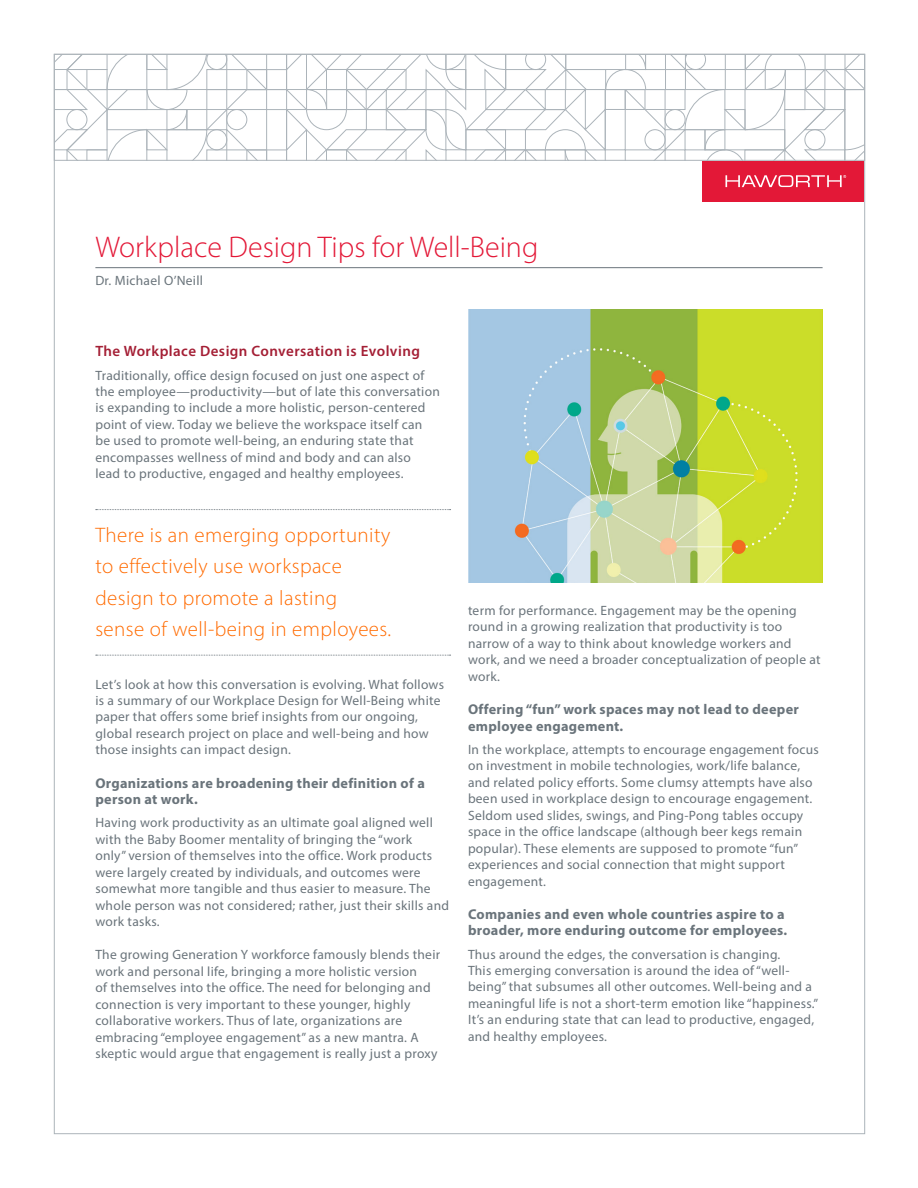
<style>
.page{position:relative;width:918px;height:1188px;background:#fff}
.page>*{position:absolute;margin:0;border:0;box-sizing:border-box;transform-origin:0 0}
.t1{font:300 30px "Myriad Pro";color:#e31837}
.t2{font:300 21px/31.5px "Myriad Pro";letter-spacing:.02em;color:#ff6b00}
.t3{font:600 15px "Myriad Pro";letter-spacing:.03em;color:#a41f35}
.t4{font:700 14.25px/16.5px "Myriad Pro";letter-spacing:.02em;color:#6a747b}
.t5{font:13.5px/16.5px "Myriad Pro";letter-spacing:.02em;color:#6a747b}
</style>
<div class="page">
<svg style="left:56px;top:56px;width:807px;height:103px"></svg>
<div style="left:703px;top:161px;width:161px;height:40px;background:#e31837"></div>
<svg style="left:725px;top:175px;width:121px;height:12px"></svg>
<svg style="left:96px;top:509px;width:355px;height:1px"></svg>
<svg style="left:96px;top:655px;width:355px;height:1px"></svg>
<hr style="left:95px;top:267px;width:728px;height:1px;background:#6a747b">
<img style="left:468px;top:310px;width:355px;height:273px">
<h1 class="t1" style="left:95px;top:228px;width:444px">Workplace Design Tips for Well-Being</h1>
<p class="t5" style="left:95px;top:272px;width:109px">Dr. Michael O’Neill</p>
<p class="t3" style="left:95px;top:342px;width:326px">The Workplace Design Conversation is Evolving</p>
<p class="t5" style="left:95px;top:367px;width:346px">Traditionally, office design focused on just one aspect of the employee—productivity—but of late this conversation is expanding to include a more holistic, person-centered point of view. Today we believe the workspace itself can be used to promote well-being, an enduring state that encompasses wellness of mind and body and can also<br>lead to productive, engaged and healthy employees.</p>
<h2 class="t2" style="left:95px;top:519px;width:297px">There is an emerging opportunity to effectively use workspace design to promote a lasting sense of well-being in employees.</h2>
<p class="t5" style="left:95px;top:676px;width:350px">Let’s look at how this conversation is evolving. What follows is a summary of our Workplace Design for Well-Being white paper that offers some brief insights from our ongoing, global research project on place and well-being and how those insights can impact design.</p>
<p class="t4" style="left:95px;top:774px;width:331px">Organizations are broadening their definition of a person at work.</p>
<p class="t5" style="left:95px;top:814px;width:355px">Having work productivity as an ultimate goal aligned well with the Baby Boomer mentality of bringing the “work<br>only” version of themselves into the office. Work products were largely created by individuals, and outcomes were somewhat more tangible and thus easier to measure. The whole person was not considered; rather, just their skills and work tasks.</p>
<p class="t5" style="left:95px;top:946px;width:346px">The growing Generation Y workforce famously blends their work and personal life, bringing a more holistic version<br>of themselves into the office. The need for belonging and connection is very important to these younger, highly collaborative workers. Thus of late, organizations are embracing “employee engagement” as a new mantra. A skeptic would argue that engagement is really just a proxy</p>
<p class="t5" style="left:468px;top:602px;width:354px">term for performance. Engagement may be the opening round in a growing realization that productivity is too narrow of a way to think about knowledge workers and work, and we need a broader conceptualization of people at work.</p>
<p class="t4" style="left:468px;top:700px;width:332px">Offering “fun” work spaces may not lead to deeper employee engagement.</p>
<p class="t5" style="left:468px;top:741px;width:352px">In the workplace, attempts to encourage engagement focus on investment in mobile technologies, work/life balance, and related policy efforts. Some clumsy attempts have also been used in workplace design to encourage engagement.<br>Seldom used slides, swings, and Ping-Pong tables occupy space in the office landscape (although beer kegs remain popular). These elements are supposed to promote “fun” experiences and social connection that might support engagement.</p>
<p class="t4" style="left:468px;top:905px;width:321px">Companies and even whole countries aspire to a broader, more enduring outcome for employees.</p>
<p class="t5" style="left:468px;top:946px;width:352px">Thus around the edges, the conversation is changing.<br>This emerging conversation is around the idea of “well&shy;being” that subsumes all other outcomes. Well-being and a meaningful life is not a short-term emotion like “happiness.” It’s an enduring state that can lead to productive, engaged, and healthy employees.</p>
</div>
